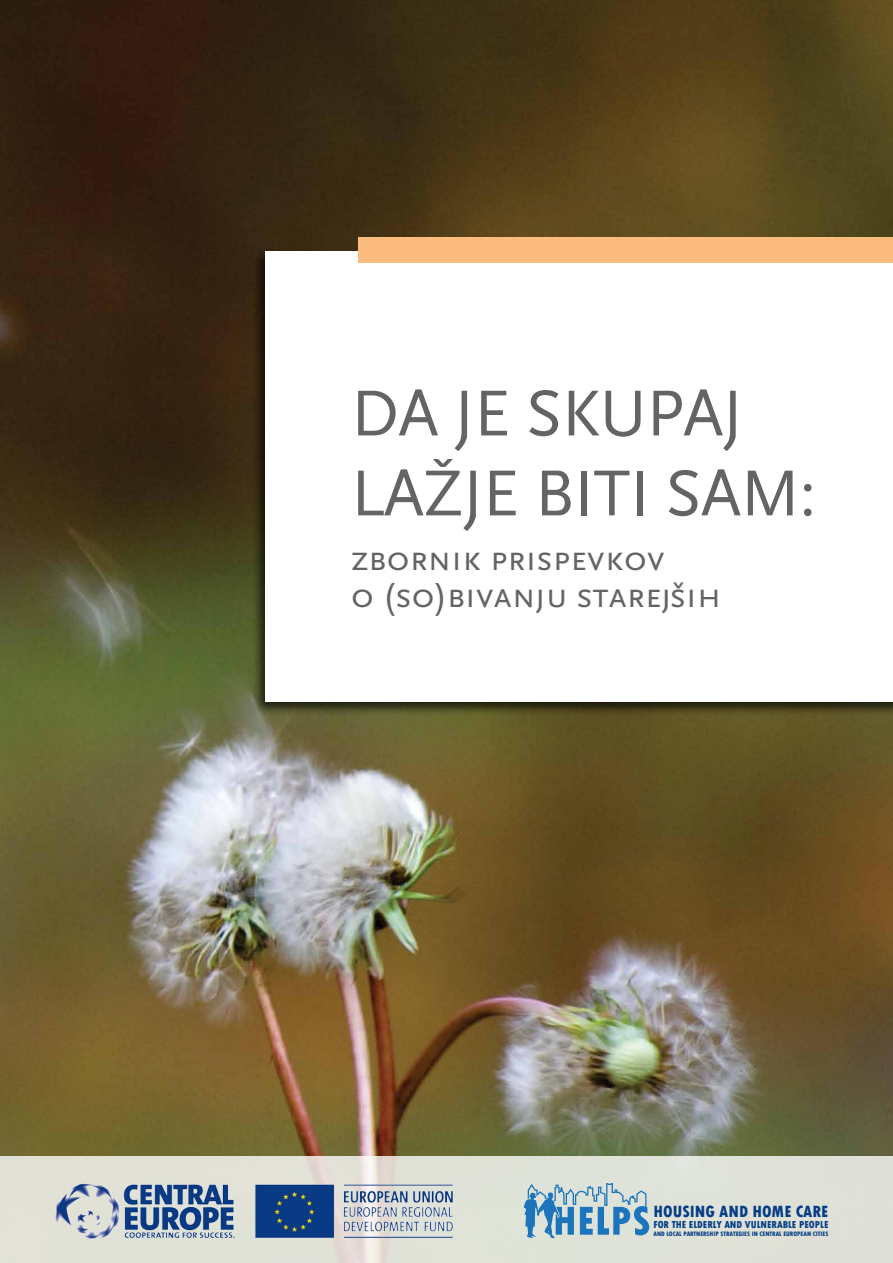
<style>
.page{position:relative;width:893px;height:1263px;background:#fff}
.page>*{position:absolute;margin:0;border:0;box-sizing:border-box;transform-origin:0 0}
.t1{font:67.8px/79.9px "Scala BU Sans regular+sc+osf";letter-spacing:-.01em;color:#636466}
.t2{font:36.15px/37.3px "Scala Sans Caps";letter-spacing:-.01em;color:#636466}
.t3{font:800 condensed 17.1px "Tw Cen";color:#053d86}
.t4{font:800 condensed 10.65px "Tw Cen";color:#053d86}
.t5{font:800 condensed 6.75px "Tw Cen";color:#053d86}
</style>
<div class="page">
<img style="left:0;top:0;width:893px;height:1157px">
<div style="left:251px;top:249px;width:642px;height:468px;background:#000;opacity:.7"></div>
<div style="left:266px;top:251px;width:627px;height:450px;background:#fff"></div>
<div style="left:358px;top:237px;width:535px;height:25px;background:#fcbc7e"></div>
<div style="left:0;top:1157px;width:893px;height:106px;background:#dfe2d7"></div>
<svg style="left:524px;top:1183px;width:125px;height:55px"></svg>
<img style="left:55px;top:1171px;width:398px;height:80px">
<h1 class="t1" style="left:351px;top:375px;width:467px">DA JE SKUPAJ<br>LAŽJE BITI SAM:</h1>
<h2 class="t2" style="left:351px;top:540px;width:372px">zbornik prispevkov<br>o (so)bivanju starejsih</h2>
<h2 class="t2" style="left:672px;top:576px;width:14px">ˇ</h2>
<h3 class="t3" style="left:653px;top:1202px;width:176px">HOUSING AND HOME CARE</h3>
<h3 class="t4" style="left:653px;top:1218px;width:177px">FOR THE ELDERLY AND VULNERABLE PEOPLE</h3>
<p class="t5" style="left:653px;top:1229px;width:176px">AND LOCAL PARTNERSHIP STRATEGIES IN CENTRAL EUROPEAN CITIES</p>
</div>
